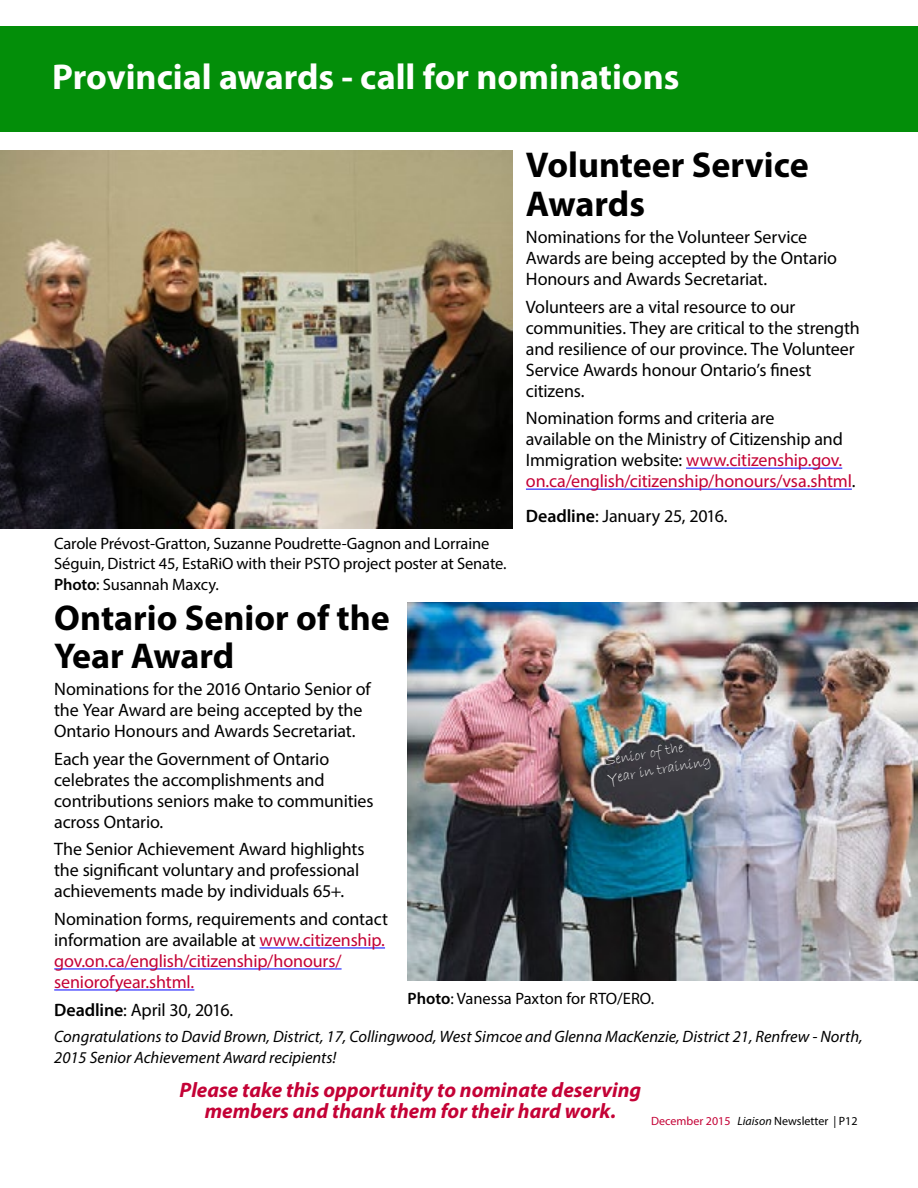
<style>
.page{position:relative;width:918px;height:1188px;background:#fff}
.page>*{position:absolute;margin:0;border:0;box-sizing:border-box;transform-origin:0 0}
.t1{font:700 36px/39px "Myriad Pro";color:#000}
.t2{font:700 36px "Myriad Pro";color:#fffffe}
.t3{font:italic 700 21px/21px "Myriad Pro";color:#c40236;text-align:center}
.t4{font:18px/21px "Myriad Pro";letter-spacing:-.01em;color:#000}
.t5{font:18px/21px "Myriad Pro";letter-spacing:-.01em;color:#c40236}
.t6{font:16.5px/19.5px "Myriad Pro";letter-spacing:-.01em;color:#000}
.t7{font:italic 16.5px/21px "Myriad Pro";color:#000}
.t8{font:15px/18px "Bradley Hand ITC";color:#fff}
.t9{font:12px "Myriad Pro";color:#000}
.s1{font-weight:600}
.s2{color:#c40236}
.s3{color:#000}
.s4{font-style:italic}
</style>
<div class="page">
<hr style="left:686px;top:468px;width:156px;height:1px;background:#00f">
<hr style="left:526px;top:489px;width:326px;height:1px;background:#00f">
<hr style="left:260px;top:948px;width:125px;height:1px;background:#00f">
<hr style="left:54px;top:969px;width:288px;height:1px;background:#00f">
<hr style="left:54px;top:990px;width:140px;height:1px;background:#00f">
<div style="left:0;top:27px;width:918px;height:105px;background:#038e09"></div>
<img style="left:0;top:150px;width:512px;height:378px">
<img style="left:408px;top:603px;width:510px;height:377px">
<h1 class="t2" style="left:52px;top:53px;width:629px">Provincial awards - call for nominations</h1>
<p class="t6" style="left:54px;top:534px;width:454px">Carole Prévost-Gratton, Suzanne Poudrette-Gagnon and Lorraine<br>Séguin, District 45, EstaRiO with their PSTO project poster at Senate.</p>
<p class="t6" style="left:54px;top:574px;width:166px"><span class="s1">Photo</span>: Susannah Maxcy.</p>
<h1 class="t1" style="left:526px;top:145px;width:284px">Volunteer Service<br>Awards</h1>
<p class="t4" style="left:526px;top:226px;width:313px">Nominations for the Volunteer Service<br>Awards are being accepted by the Ontario<br>Honours and Awards Secretariat.</p>
<p class="t4" style="left:526px;top:296px;width:335px">Volunteers are a vital resource to our communities. They are critical to the strength and resilience of our province. The Volunteer Service Awards honour Ontario’s finest citizens.</p>
<p class="t4" style="left:526px;top:408px;width:331px">Nomination forms and criteria are<br>available on the Ministry of Citizenship and Immigration website: <span class="s2">www.citizenship.gov. on.ca/english/citizenship/honours/vsa.shtml</span>.</p>
<p class="t4" style="left:526px;top:505px;width:203px"><span class="s1">Deadline</span>: January 25, 2016.</p>
<h1 class="t1" style="left:54px;top:597px;width:337px">Ontario Senior of the<br>Year Award</h1>
<p class="t4" style="left:54px;top:678px;width:318px">Nominations for the 2016 Ontario Senior of the Year Award are being accepted by the<br>Ontario Honours and Awards Secretariat.</p>
<p class="t4" style="left:54px;top:748px;width:321px">Each year the Government of Ontario celebrates the accomplishments and contributions seniors make to communities across Ontario.</p>
<p class="t4" style="left:54px;top:839px;width:312px">The Senior Achievement Award highlights the significant voluntary and professional achievements made by individuals 65+.</p>
<p class="t5" style="left:54px;top:908px;width:335px"><span class="s3">Nomination forms, requirements and contact information are available at</span> www.citizenship. gov.on.ca/english/citizenship/honours/ seniorofyear.shtml.</p>
<p class="t4" style="left:54px;top:999px;width:181px"><span class="s1">Deadline</span>: April 30, 2016.</p>
<p class="t8" style="left:603px;top:752px;width:106px;rotate:-10deg">Senior of the<br>Year in training</p>
<p class="t6" style="left:408px;top:988px;width:248px"><span class="s1">Photo</span>: Vanessa Paxton for RTO/ERO.</p>
<p class="t7" style="left:54px;top:1026px;width:810px">Congratulations to David Brown, District, 17, Collingwood, West Simcoe and Glenna MacKenzie, District 21, Renfrew - North,<br>2015 Senior Achievement Award recipients!</p>
<p class="t3" style="left:180px;top:1078px;width:463px">Please take this opportunity to nominate deserving members and thank them for their hard work.</p>
<p class="t9" style="left:651px;top:1114px;width:208px"><span class="s2">December 2015</span> <span class="s4">Liaison</span> Newsletter | P12</p>
</div>
